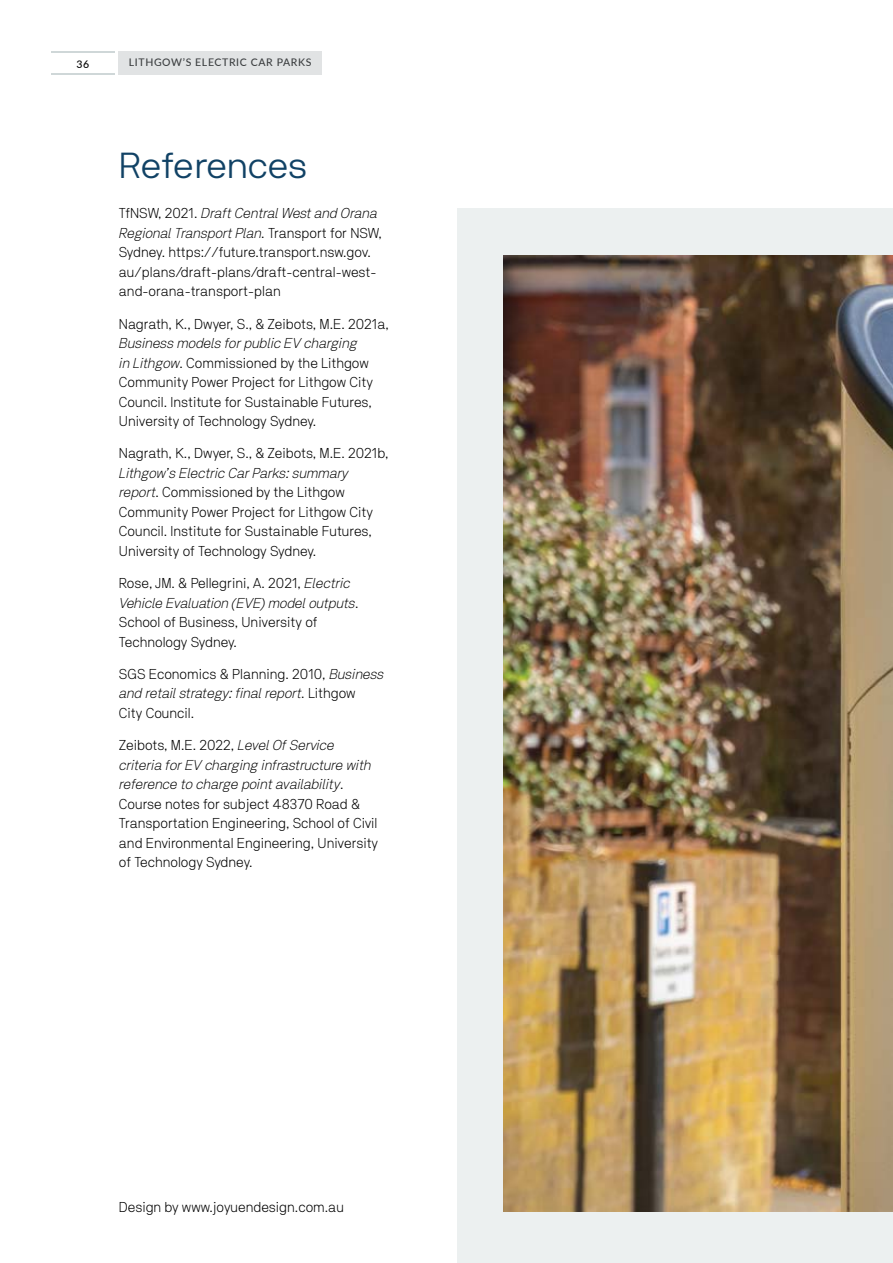
<style>
.page{position:relative;width:893px;height:1263px;background:#fff}
.page>*{position:absolute;margin:0;border:0;box-sizing:border-box;transform-origin:0 0}
.H2_LCC_Heading_TOC{font:300 36px "NB International Pro";letter-spacing:-.005em;color:#114265}
.P_LCC_Body_text{font:300 14.25px/19.5px "NB Akademie Std";color:#000}
.t1{font:500 10.5px "Lato";letter-spacing:.06em;color:#000}
.s1{font-style:italic}
</style>
<div class="page">
<div style="left:457px;top:208px;width:436px;height:1055px;background:#ecf0f0"></div>
<img style="left:504px;top:255px;width:389px;height:957px">
<div style="left:118px;top:51px;width:204px;height:24px;background:#e1e3e4"></div>
<hr style="left:51px;top:51px;width:64px;height:2px;background:#cfd7d8">
<hr style="left:51px;top:73px;width:64px;height:2px;background:#cfd7d8">
<p class="t1" style="left:77px;top:56px;width:14px">36</p>
<p class="t1" style="left:129px;top:55px;width:184px">LITHGOW’S ELECTRIC CAR PARKS</p>
<h2 class="H2_LCC_Heading_TOC" style="left:119px;top:145px;width:190px">References</h2>
<p class="P_LCC_Body_text" style="left:119px;top:203px;width:264px">TfNSW, 2021. <span class="s1">Draft Central West and Orana Regional Transport Plan</span>. Transport for NSW, Sydney. https://future.transport.nsw.gov. au/plans/draft-plans/draft-central-west&shy;and-orana-transport-plan</p>
<p class="P_LCC_Body_text" style="left:119px;top:314px;width:271px">Nagrath, K., Dwyer, S., &amp; Zeibots, M.E. 2021a, <span class="s1">Business models for public EV charging<br>in Lithgow</span>. Commissioned by the Lithgow Community Power Project for Lithgow City Council. Institute for Sustainable Futures, University of Technology Sydney.</p>
<p class="P_LCC_Body_text" style="left:119px;top:443px;width:271px">Nagrath, K., Dwyer, S., &amp; Zeibots, M.E. 2021b, <span class="s1">Lithgow’s Electric Car Parks: summary report</span>. Commissioned by the Lithgow Community Power Project for Lithgow City Council. Institute for Sustainable Futures, University of Technology Sydney.</p>
<p class="P_LCC_Body_text" style="left:119px;top:573px;width:241px">Rose, JM. &amp; Pellegrini, A. 2021, <span class="s1">Electric Vehicle Evaluation (EVE) model outputs</span>.<br>School of Business, University of Technology Sydney.</p>
<p class="P_LCC_Body_text" style="left:119px;top:664px;width:266px">SGS Economics &amp; Planning. 2010, <span class="s1">Business and retail strategy: final report</span>. Lithgow<br>City Council.</p>
<p class="P_LCC_Body_text" style="left:119px;top:735px;width:261px">Zeibots, M.E. 2022, <span class="s1">Level Of Service criteria for EV charging infrastructure with reference to charge point availability</span>.<br>Course notes for subject 48370 Road &amp; Transportation Engineering, School of Civil and Environmental Engineering, University of Technology Sydney.</p>
<p class="P_LCC_Body_text" style="left:119px;top:1197px;width:227px">Design by www.joyuendesign.com.au</p>
</div>
